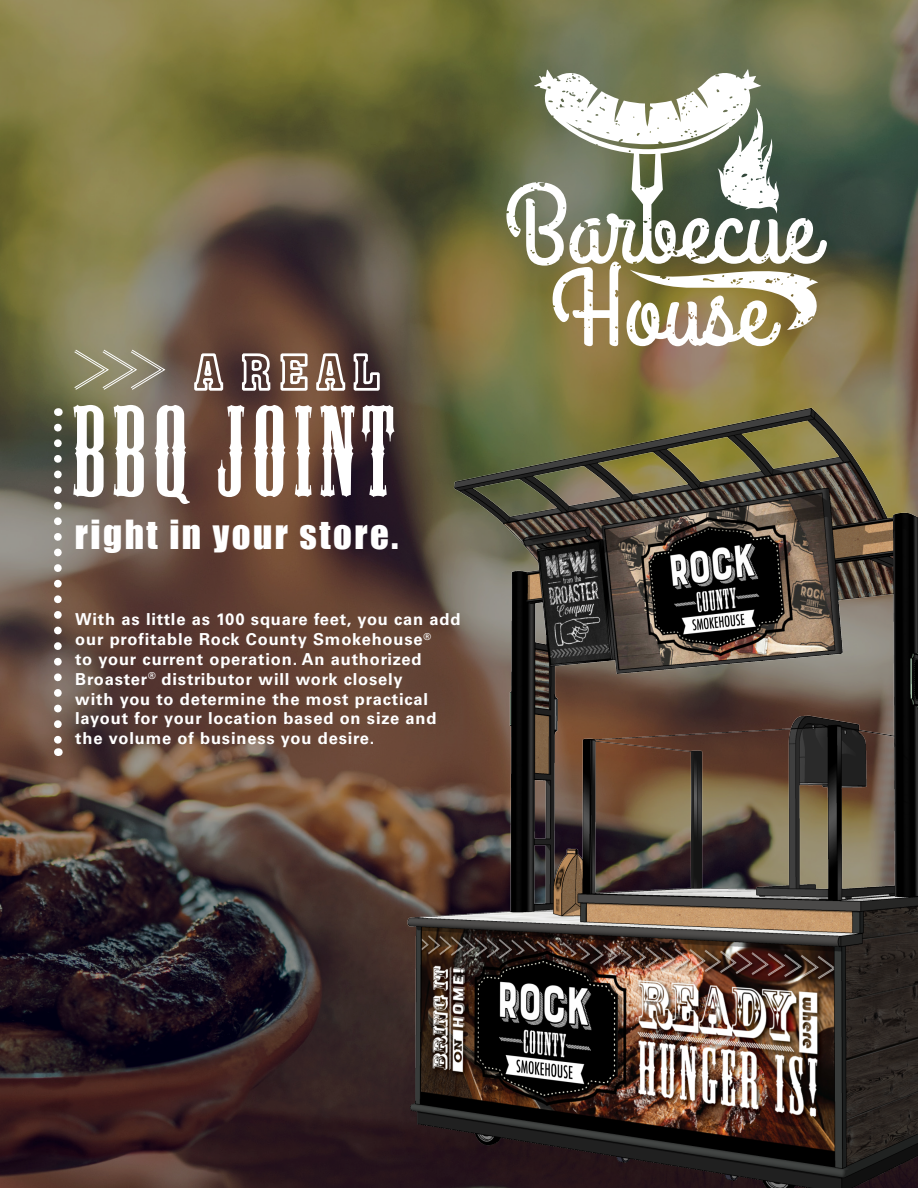
<style>
.page{position:relative;width:918px;height:1188px;background:#fff}
.page>*{position:absolute;margin:0;border:0;box-sizing:border-box;transform-origin:0 0}
.t1{font:120.15px "Mesquite Std";letter-spacing:.06em;color:#fff}
.t2{font:36.9px "Impact";letter-spacing:.07em;color:#fff}
.t3{font:700 16.5px/19.8px "Univers LT Std";letter-spacing:.05em;color:#fff}
</style>
<div class="page">
<img style="left:0;top:0;width:918px;height:1188px">
<img style="left:378px;top:395px;width:540px;height:793px">
<svg style="left:193px;top:352px;width:32px;height:40px"></svg>
<svg style="left:241px;top:352px;width:31px;height:40px"></svg>
<svg style="left:279px;top:352px;width:30px;height:40px"></svg>
<svg style="left:315px;top:352px;width:66px;height:40px"></svg>
<svg style="left:54px;top:428px;width:8px;height:328px"></svg>
<svg style="left:73px;top:349px;width:93px;height:42px;background:#969178"></svg>
<svg style="left:506px;top:69px;width:321px;height:277px"></svg>
<p class="t1" style="left:73px;top:387px;width:323px">bbq joint</p>
<p class="t2" style="left:75px;top:506px;width:325px">right in your store.</p>
<p class="t3" style="left:75px;top:610px;width:387px">With as little as 100 square feet, you can add our profitable Rock County Smokehouse<sup>®<br></sup>to your current operation. An authorized Broaster<sup>®</sup> distributor will work closely<br>with you to determine the most practical layout for your location based on size and the volume of business you desire.</p>
</div>
